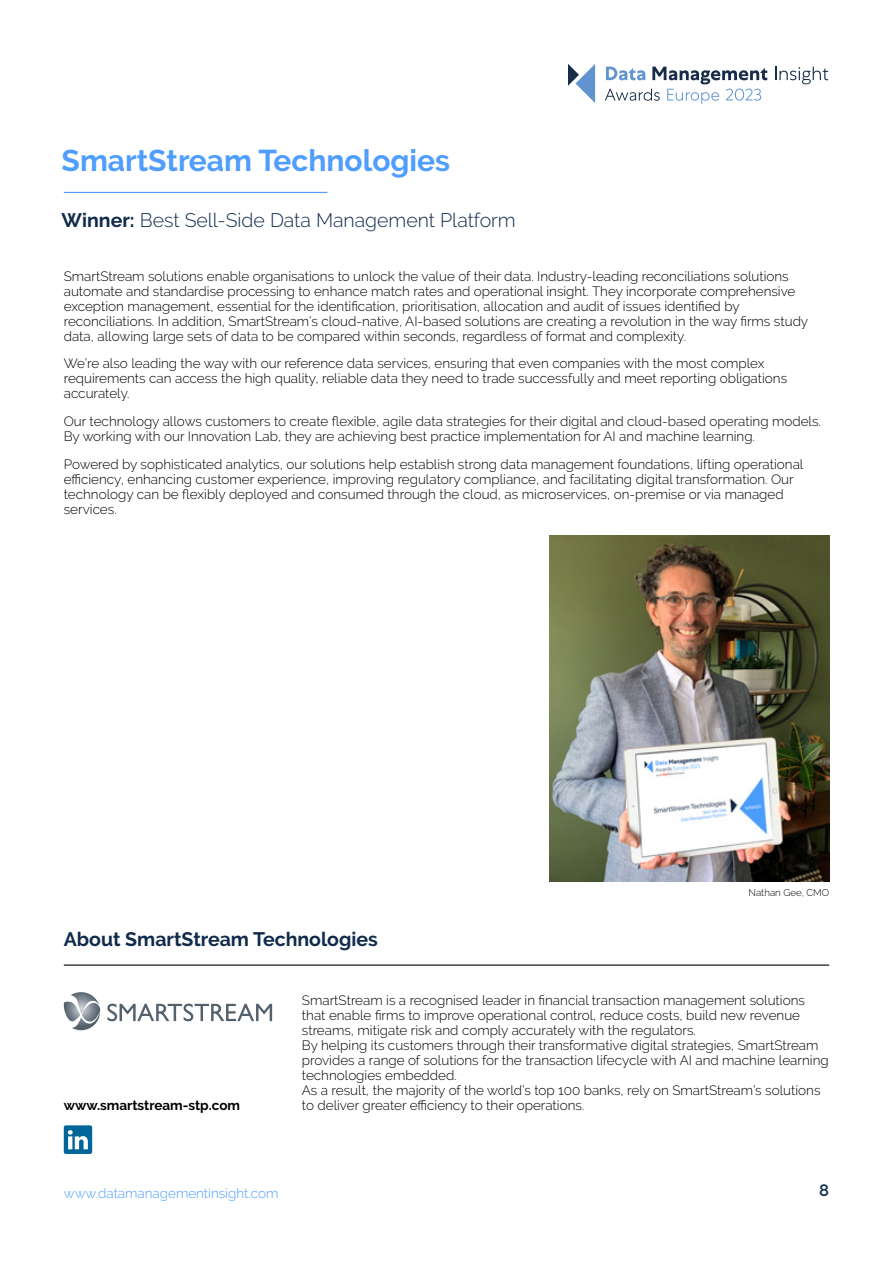
<style>
.page{position:relative;width:893px;height:1263px;background:#fff}
.page>*{position:absolute;margin:0;border:0;box-sizing:border-box;transform-origin:0 0}
.t1{font:700 30px "Raleway";color:#4e9dff}
.t2{font:300 19.5px "Raleway";color:#0f2a4b}
.t3{font:700 19.5px "Raleway";color:#0f2a4b}
.t4{font:600 16.5px "Raleway";color:#0f2a4b}
.t5{font:300 13.5px/15px "Raleway";color:#000}
.t6{font:300 13.5px "Raleway";color:#4e9dff}
.t7{font:700 13.5px "Raleway";color:#000}
.t8{font:300 9.75px "Raleway";color:#000}
.s1{font-weight:700}
</style>
<div class="page">
<svg style="left:568px;top:64px;width:27px;height:39px"></svg>
<svg style="left:775px;top:67px;width:53px;height:17px"></svg>
<svg style="left:605px;top:67px;width:162px;height:36px"></svg>
<hr style="left:64px;top:192px;width:263px;height:1px;background:#4e9dff">
<hr style="left:64px;top:964px;width:765px;height:2px;background:#000">
<img style="left:549px;top:536px;width:280px;height:345px">
<svg style="left:63px;top:992px;width:37px;height:38px"></svg>
<svg style="left:107px;top:1003px;width:165px;height:18px"></svg>
<div style="left:64px;top:1125px;width:28px;height:29px;background:#069;border-radius:2px"></div>
<svg style="left:68px;top:1130px;width:20px;height:19px"></svg>
<h1 class="t1" style="left:62px;top:143px;width:390px">SmartStream Technologies</h1>
<h2 class="t2" style="left:62px;top:208px;width:456px"><span class="s1">Winner:</span> Best Sell-Side Data Management Platform</h2>
<p class="t5" style="left:64px;top:268px;width:746px">SmartStream solutions enable organisations to unlock the value of their data. Industry-leading reconciliations solutions automate and standardise processing to enhance match rates and operational insight. They incorporate comprehensive exception management, essential for the identification, prioritisation, allocation and audit of issues identified by reconciliations. In addition, SmartStream’s cloud-native, AI-based solutions are creating a revolution in the way firms study data, allowing large sets of data to be compared within seconds, regardless of format and complexity.</p>
<p class="t5" style="left:64px;top:356px;width:725px">We’re also leading the way with our reference data services, ensuring that even companies with the most complex requirements can access the high quality, reliable data they need to trade successfully and meet reporting obligations accurately.</p>
<p class="t5" style="left:64px;top:414px;width:759px">Our technology allows customers to create flexible, agile data strategies for their digital and cloud-based operating models.<br>By working with our Innovation Lab, they are achieving best practice implementation for AI and machine learning.</p>
<p class="t5" style="left:64px;top:457px;width:741px">Powered by sophisticated analytics, our solutions help establish strong data management foundations, lifting operational efficiency, enhancing customer experience, improving regulatory compliance, and facilitating digital transformation. Our technology can be flexibly deployed and consumed through the cloud, as microservices, on-premise or via managed services.</p>
<h2 class="t3" style="left:64px;top:928px;width:315px">About SmartStream Technologies</h2>
<p class="t8" style="left:749px;top:887px;width:82px">Nathan Gee, CMO</p>
<p class="t5" style="left:302px;top:992px;width:528px">SmartStream is a recognised leader in financial transaction management solutions that enable firms to improve operational control, reduce costs, build new revenue streams, mitigate risk and comply accurately with the regulators.<br>By helping its customers through their transformative digital strategies, SmartStream provides a range of solutions for the transaction lifecycle with AI and machine learning technologies embedded.<br>As a result, the majority of the world’s top 100 banks, rely on SmartStream’s solutions</p>
<p class="t7" style="left:64px;top:1097px;width:178px">www.smartstream-stp.com</p>
<p class="t5" style="left:302px;top:1097px;width:284px">to deliver greater efficiency to their operations.</p>
<p class="t6" style="left:64px;top:1185px;width:216px">www.datamanagementinsight.com</p>
<p class="t4" style="left:819px;top:1180px;width:11px">8</p>
</div>
